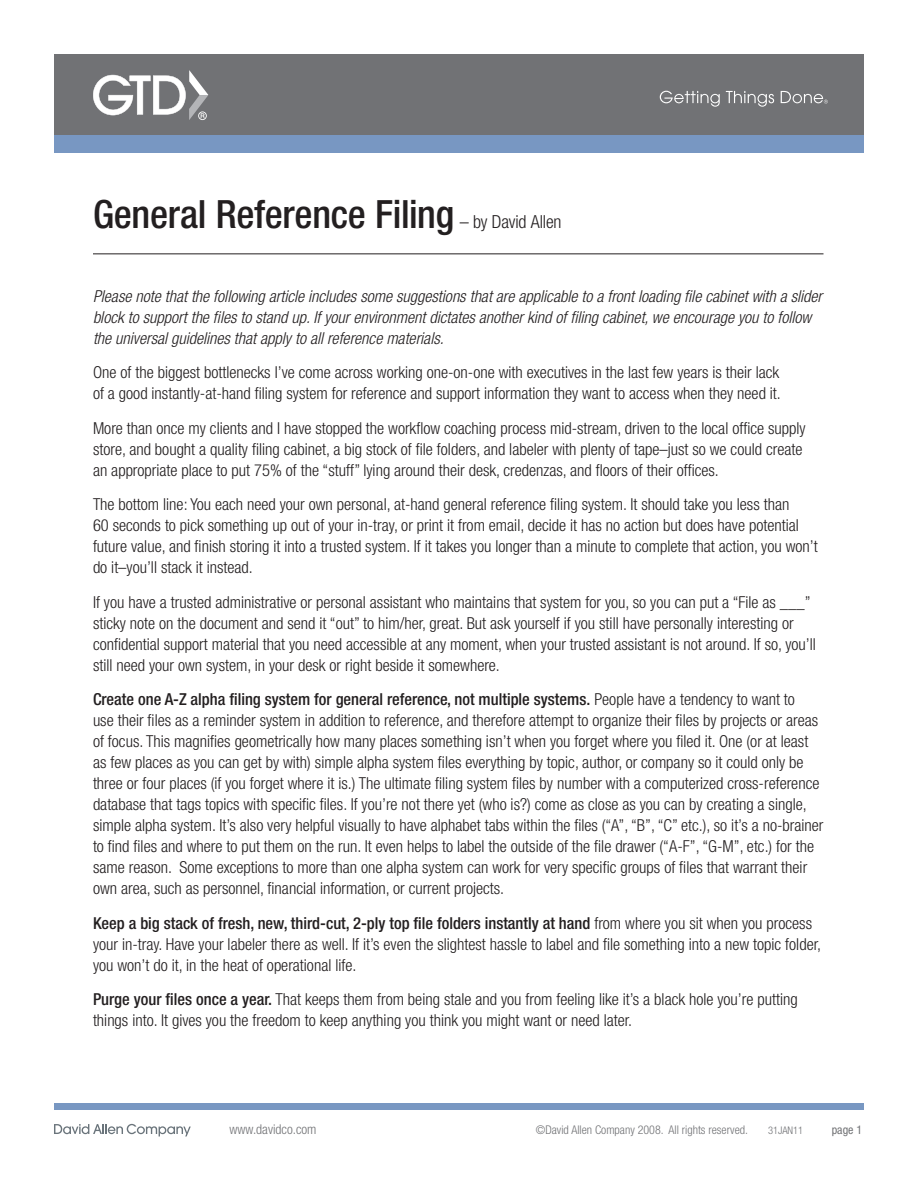
<style>
.page{position:relative;width:918px;height:1188px;background:#fff}
.page>*{position:absolute;margin:0;border:0;box-sizing:border-box;transform-origin:0 0}
.t1{font:500 condensed 39px "Helvetica Neue LT Std";letter-spacing:-.01em;color:#231f20}
.t2{font:300 condensed 16.5px/21px "Helvetica Neue LT Std";color:#231f20}
.t3{font:italic 300 condensed 16.5px/21px "Helvetica Neue LT Std";color:#231f20}
.t4{font:300 condensed 13.5px "Helvetica Neue LT Std";color:#717275}
.t5{font:300 condensed 12px "Helvetica Neue LT Std";color:#717275}
.t6{font:condensed 12px "Helvetica Neue LT Std";color:#717275}
.t7{font:300 condensed 10.5px "Helvetica Neue LT Std";color:#717275}
.s1{font-weight:300;font-size:18px}
.s2{font-weight:500}
</style>
<div class="page">
<div style="left:54px;top:54px;width:810px;height:99px;background:#7897c2"></div>
<div style="left:54px;top:1103px;width:810px;height:7px;background:#7897c2"></div>
<div style="left:54px;top:54px;width:810px;height:81px;background:#717275"></div>
<svg style="left:660px;top:91px;width:168px;height:16px"></svg>
<svg style="left:93px;top:70px;width:115px;height:50px"></svg>
<svg style="left:54px;top:1124px;width:137px;height:12px"></svg>
<hr style="left:93px;top:254px;width:731px;height:1px;background:#231f20">
<p class="t1" style="left:93px;top:191px;width:470px">General Reference Filing <span class="s1">– by David Allen</span></p>
<p class="t3" style="left:93px;top:286px;width:731px">Please note that the following article includes some suggestions that are applicable to a front loading file cabinet with a slider block to support the files to stand up. If your environment dictates another kind of filing cabinet, we encourage you to follow the universal guidelines that apply to all reference materials.</p>
<p class="t2" style="left:93px;top:362px;width:689px">One of the biggest bottlenecks I’ve come across working one-on-one with executives in the last few years is their lack of a good instantly-at-hand filing system for reference and support information they want to access when they need it.</p>
<p class="t2" style="left:93px;top:417px;width:714px">More than once my clients and I have stopped the workflow coaching process mid-stream, driven to the local office supply store, and bought a quality filing cabinet, a big stock of file folders, and labeler with plenty of tape–just so we could create an appropriate place to put 75% of the “stuff” lying around their desk, credenzas, and floors of their offices.</p>
<p class="t2" style="left:93px;top:494px;width:726px">The bottom line: You each need your own personal, at-hand general reference filing system. It should take you less than<br>60 seconds to pick something up out of your in-tray, or print it from email, decide it has no action but does have potential future value, and finish storing it into a trusted system. If it takes you longer than a minute to complete that action, you won’t do it–you’ll stack it instead.</p>
<p class="t2" style="left:93px;top:591px;width:724px">If you have a trusted administrative or personal assistant who maintains that system for you, so you can put a “File as ___” sticky note on the document and send it “out” to him/her, great. But ask yourself if you still have personally interesting or confidential support material that you need accessible at any moment, when your trusted assistant is not around. If so, you’ll still need your own system, in your desk or right beside it somewhere.</p>
<p class="t2" style="left:93px;top:689px;width:732px"><span class="s2">Create one A-Z alpha filing system for general reference, not multiple systems.</span> People have a tendency to want to<br>use their files as a reminder system in addition to reference, and therefore attempt to organize their files by projects or areas of focus. This magnifies geometrically how many places something isn’t when you forget where you filed it. One (or at least as few places as you can get by with) simple alpha system files everything by topic, author, or company so it could only be three or four places (if you forget where it is.) The ultimate filing system files by number with a computerized cross-reference database that tags topics with specific files. If you’re not there yet (who is?) come as close as you can by creating a single, simple alpha system. It’s also very helpful visually to have alphabet tabs within the files (“A”, “B”, “C” etc.), so it’s a no-brainer to find files and where to put them on the run. It even helps to label the outside of the file drawer (“A-F”, “G-M”, etc.) for the same reason. Some exceptions to more than one alpha system can work for very specific groups of files that warrant their own area, such as personnel, financial information, or current projects.</p>
<p class="t2" style="left:93px;top:912px;width:730px"><span class="s2">Keep a big stack of fresh, new, third-cut, 2-ply top file folders instantly at hand</span> from where you sit when you process your in-tray. Have your labeler there as well. If it’s even the slightest hassle to label and file something into a new topic folder, you won’t do it, in the heat of operational life.</p>
<p class="t2" style="left:93px;top:989px;width:706px"><span class="s2">Purge your files once a year.</span> That keeps them from being stale and you from feeling like it’s a black hole you’re putting things into. It gives you the freedom to keep anything you think you might want or need later.</p>
<p class="t4" style="left:230px;top:1121px;width:88px">www.davidco.com</p>
<p class="t5" style="left:536px;top:1123px;width:214px">©David Allen Company 2008. All rights reserved.</p>
<p class="t7" style="left:768px;top:1124px;width:37px">31JAN11</p>
<p class="t6" style="left:832px;top:1122px;width:32px">page 1</p>
</div>
